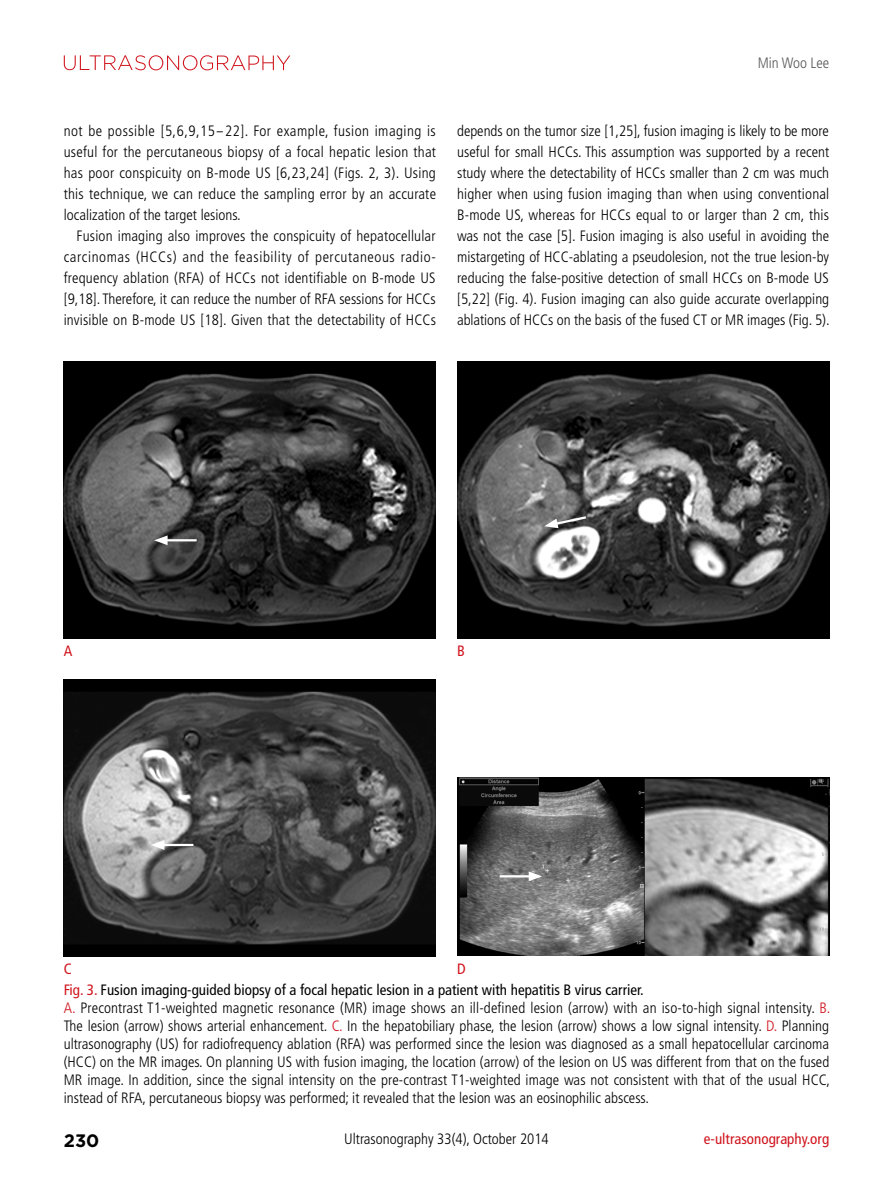
<style>
.page{position:relative;width:893px;height:1191px;background:#fff}
.page>*{position:absolute;margin:0;border:0;box-sizing:border-box;transform-origin:0 0}
.t1{font:700 18px "Gotham";color:#000}
.t2{font:300 condensed 15px/21px "Frutiger LT Std";color:#000;text-align:justify}
.t3{font:condensed 15px "Frutiger LT Std";color:#d0131c}
.t4{font:300 condensed 15px "Frutiger LT Std";color:#5a5757}
.s1{font-weight:400;color:#d0131c}
.s2{font-weight:400}
.s3{color:#d0131c}
</style>
<div class="page">
<svg style="left:64px;top:55px;width:226px;height:15px"></svg>
<img style="left:64px;top:361px;width:372px;height:277px">
<img style="left:457px;top:361px;width:372px;height:277px">
<img style="left:64px;top:679px;width:372px;height:277px">
<img style="left:457px;top:778px;width:372px;height:177px">
<svg style="left:544px;top:515px;width:45px;height:13px"></svg>
<hr style="left:163px;top:539px;width:34px;height:2px;background:#fff">
<svg style="left:154px;top:535px;width:14px;height:10px"></svg>
<hr style="left:160px;top:844px;width:33px;height:2px;background:#fff">
<svg style="left:151px;top:840px;width:13px;height:10px"></svg>
<hr style="left:500px;top:875px;width:33px;height:2px;background:#fff">
<svg style="left:529px;top:871px;width:13px;height:10px"></svg>
<p class="t4" style="left:758px;top:54px;width:73px">Min Woo Lee</p>
<p class="t2" style="left:64px;top:120px;width:374px">not be possible [5,6,9,15-22]. For example, fusion imaging is useful for the percutaneous biopsy of a focal hepatic lesion that has poor conspicuity on B-mode US [6,23,24] (Figs. 2, 3). Using this technique, we can reduce the sampling error by an accurate localization of the target lesions.</p>
<p class="t2" style="left:64px;top:225px;width:374px;text-indent:13px">Fusion imaging also improves the conspicuity of hepatocellular carcinomas (HCCs) and the feasibility of percutaneous radio&shy;frequency ablation (RFA) of HCCs not identifiable on B-mode US [9,18]. Therefore, it can reduce the number of RFA sessions for HCCs invisible on B-mode US [18]. Given that the detectability of HCCs</p>
<p class="t2" style="left:457px;top:120px;width:374px">depends on the tumor size [1,25], fusion imaging is likely to be more useful for small HCCs. This assumption was supported by a recent study where the detectability of HCCs smaller than 2 cm was much higher when using fusion imaging than when using conventional B-mode US, whereas for HCCs equal to or larger than 2 cm, this was not the case [5]. Fusion imaging is also useful in avoiding the mistargeting of HCC-ablating a pseudolesion, not the true lesion-by reducing the false-positive detection of small HCCs on B-mode US [5,22] (Fig. 4). Fusion imaging can also guide accurate overlapping ablations of HCCs on the basis of the fused CT or MR images (Fig. 5).</p>
<p class="t3" style="left:64px;top:642px;width:10px">A</p>
<p class="t3" style="left:457px;top:642px;width:9px">B</p>
<p class="t3" style="left:64px;top:960px;width:10px">C</p>
<p class="t3" style="left:457px;top:960px;width:10px">D</p>
<p class="t2" style="left:64px;top:981px;width:768px;line-height:18px;text-align:left"><span class="s1">Fig. 3.</span> <span class="s2">Fusion imaging-guided biopsy of a focal hepatic lesion in a patient with hepatitis B virus carrier.<br></span><span class="s3">A.</span> Precontrast T1-weighted magnetic resonance (MR) image shows an ill-defined lesion (arrow) with an iso-to-high signal intensity. <span class="s3">B.<br></span>The lesion (arrow) shows arterial enhancement. <span class="s3">C.</span> In the hepatobiliary phase, the lesion (arrow) shows a low signal intensity. <span class="s3">D.</span> Planning ultrasonography (US) for radiofrequency ablation (RFA) was performed since the lesion was diagnosed as a small hepatocellular carcinoma (HCC) on the MR images. On planning US with fusion imaging, the location (arrow) of the lesion on US was different from that on the fused MR image. In addition, since the signal intensity on the pre-contrast T1-weighted image was not consistent with that of the usual HCC, instead of RFA, percutaneous biopsy was performed; it revealed that the lesion was an eosinophilic abscess.</p>
<p class="t1" style="left:64px;top:1130px;width:37px">230</p>
<p class="t2" style="left:344px;top:1128px;width:206px">Ultrasonography 33(4), October 2014</p>
<p class="t3" style="left:704px;top:1130px;width:127px">e-ultrasonography.org</p>
</div>
